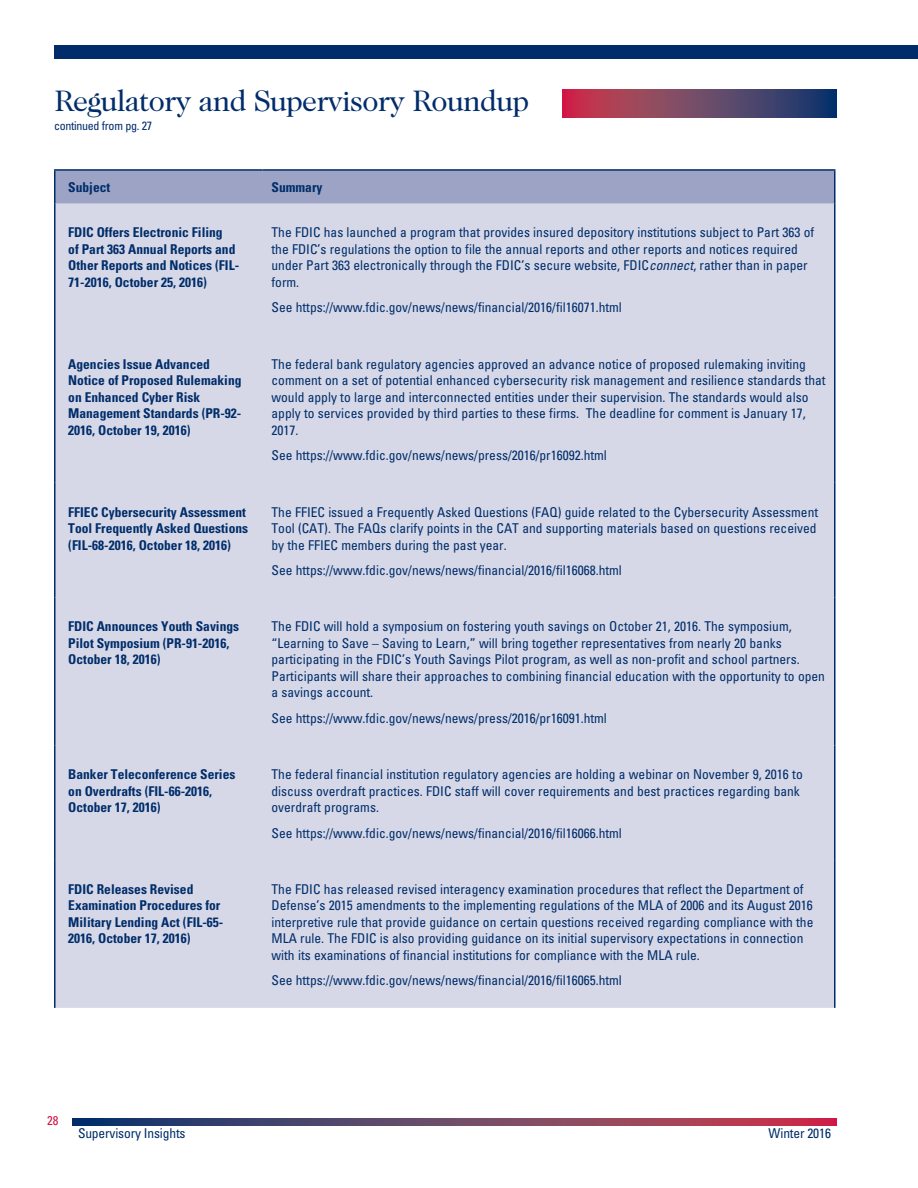
<style>
.page{position:relative;width:918px;height:1188px;background:#fff}
.page>*{position:absolute;margin:0;border:0;box-sizing:border-box;transform-origin:0 0}
.HeadA{font:30px "Caslon 224 Std";letter-spacing:-.025em;color:#002d6a}
.TableText_NoRule{font:condensed 13.5px/16.5px "Univers LT Std";color:#002d6a}
.RoundupTableBold{font:700 condensed 13.5px/16.5px "Univers LT Std";color:#002d6a}
.TableText_NoRule-2{font:700 condensed 13.5px "Univers LT Std";color:#002d6a}
.t1{font:condensed 12.75px "Univers LT Std";color:#d31245}
.t2{font:condensed 12px "Univers LT Std";letter-spacing:-.025em;color:#002d6a}
.s1{font-style:italic}
</style>
<div class="page">
<svg style="left:72px;top:1119px;width:765px;height:6px;background:#6e4162"></svg>
<svg style="left:562px;top:89px;width:275px;height:28px;background:#704062"></svg>
<div style="left:54px;top:45px;width:864px;height:13px;background:#002d6a"></div>
<div style="left:56px;top:171px;width:778px;height:33px;background:#9ca3c5"></div>
<div style="left:56px;top:204px;width:778px;height:804px;background:#d6d8e7"></div>
<hr style="left:54px;top:204px;width:2px;height:131px;background:#002d6a">
<hr style="left:834px;top:204px;width:2px;height:131px;background:#002d6a">
<hr style="left:54px;top:335px;width:2px;height:148px;background:#002d6a">
<hr style="left:834px;top:335px;width:2px;height:148px;background:#002d6a">
<hr style="left:54px;top:483px;width:2px;height:115px;background:#002d6a">
<hr style="left:834px;top:483px;width:2px;height:115px;background:#002d6a">
<hr style="left:54px;top:598px;width:2px;height:147px;background:#002d6a">
<hr style="left:834px;top:598px;width:2px;height:147px;background:#002d6a">
<hr style="left:54px;top:745px;width:2px;height:115px;background:#002d6a">
<hr style="left:834px;top:745px;width:2px;height:115px;background:#002d6a">
<hr style="left:54px;top:860px;width:2px;height:148px;background:#002d6a">
<hr style="left:834px;top:860px;width:2px;height:148px;background:#002d6a">
<hr style="left:54px;top:169px;width:208px;height:2px;background:#002d6a">
<hr style="left:54px;top:171px;width:2px;height:33px;background:#002d6a">
<hr style="left:262px;top:169px;width:574px;height:2px;background:#002d6a">
<hr style="left:834px;top:171px;width:2px;height:33px;background:#002d6a">
<p class="HeadA" style="left:54px;top:83px;width:477px">Regulatory and Supervisory Roundup</p>
<p class="t2" style="left:54px;top:119px;width:100px">continued from pg. 27</p>
<p class="RoundupTableBold" style="left:68px;top:179px;width:44px">Subject</p>
<p class="TableText_NoRule-2" style="left:272px;top:179px;width:52px">Summary</p>
<p class="RoundupTableBold" style="left:68px;top:224px;width:172px">FDIC Offers Electronic Filing<br>of Part 363 Annual Reports and<br>Other Reports and Notices (FIL-<br>71-2016, October 25, 2016)</p>
<p class="TableText_NoRule" style="left:272px;top:224px;width:544px">The FDIC has launched a program that provides insured depository institutions subject to Part 363 of the FDIC’s regulations the option to file the annual reports and other reports and notices required under Part 363 electronically through the FDIC’s secure website, FDIC<span class="s1">connect</span>, rather than in paper form.</p>
<p class="TableText_NoRule" style="left:272px;top:299px;width:352px">See https://www.fdic.gov/news/news/financial/2016/fil16071.html</p>
<p class="RoundupTableBold" style="left:68px;top:356px;width:175px">Agencies Issue Advanced<br>Notice of Proposed Rulemaking on Enhanced Cyber Risk<br>Management Standards (PR-92-<br>2016, October 19, 2016)</p>
<p class="TableText_NoRule" style="left:272px;top:356px;width:556px">The federal bank regulatory agencies approved an advance notice of proposed rulemaking inviting comment on a set of potential enhanced cybersecurity risk management and resilience standards that would apply to large and interconnected entities under their supervision. The standards would also apply to services provided by third parties to these firms. The deadline for comment is January 17, 2017.</p>
<p class="TableText_NoRule" style="left:272px;top:447px;width:337px">See https://www.fdic.gov/news/news/press/2016/pr16092.html</p>
<p class="RoundupTableBold" style="left:68px;top:503px;width:181px">FFIEC Cybersecurity Assessment<br>Tool Frequently Asked Questions (FIL-68-2016, October 18, 2016)</p>
<p class="TableText_NoRule" style="left:272px;top:503px;width:548px">The FFIEC issued a Frequently Asked Questions (FAQ) guide related to the Cybersecurity Assessment<br>Tool (CAT). The FAQs clarify points in the CAT and supporting materials based on questions received by the FFIEC members during the past year.</p>
<p class="TableText_NoRule" style="left:272px;top:562px;width:352px">See https://www.fdic.gov/news/news/financial/2016/fil16068.html</p>
<p class="RoundupTableBold" style="left:68px;top:618px;width:172px">FDIC Announces Youth Savings<br>Pilot Symposium (PR-91-2016,<br>October 18, 2016)</p>
<p class="TableText_NoRule" style="left:272px;top:618px;width:555px">The FDIC will hold a symposium on fostering youth savings on October 21, 2016. The symposium, “Learning to Save – Saving to Learn,” will bring together representatives from nearly 20 banks participating in the FDIC’s Youth Savings Pilot program, as well as non-profit and school partners.<br>Participants will share their approaches to combining financial education with the opportunity to open a savings account.</p>
<p class="TableText_NoRule" style="left:272px;top:710px;width:337px">See https://www.fdic.gov/news/news/press/2016/pr16091.html</p>
<p class="RoundupTableBold" style="left:68px;top:766px;width:169px">Banker Teleconference Series on Overdrafts (FIL-66-2016,<br>October 17, 2016)</p>
<p class="TableText_NoRule" style="left:272px;top:766px;width:533px">The federal financial institution regulatory agencies are holding a webinar on November 9, 2016 to discuss overdraft practices. FDIC staff will cover requirements and best practices regarding bank overdraft programs.</p>
<p class="TableText_NoRule" style="left:272px;top:824px;width:352px">See https://www.fdic.gov/news/news/financial/2016/fil16066.html</p>
<p class="RoundupTableBold" style="left:68px;top:881px;width:157px">FDIC Releases Revised<br>Examination Procedures for<br>Military Lending Act (FIL-65-<br>2016, October 17, 2016)</p>
<p class="TableText_NoRule" style="left:272px;top:881px;width:543px">The FDIC has released revised interagency examination procedures that reflect the Department of Defense’s 2015 amendments to the implementing regulations of the MLA of 2006 and its August 2016 interpretive rule that provide guidance on certain questions received regarding compliance with the MLA rule. The FDIC is also providing guidance on its initial supervisory expectations in connection with its examinations of financial institutions for compliance with the MLA rule.</p>
<p class="TableText_NoRule" style="left:272px;top:972px;width:352px">See https://www.fdic.gov/news/news/financial/2016/fil16065.html</p>
<p class="t1" style="left:47px;top:1113px;width:13px">28</p>
<p class="TableText_NoRule" style="left:78px;top:1125px;width:109px">Supervisory Insights</p>
<p class="TableText_NoRule" style="left:769px;top:1125px;width:64px">Winter 2016</p>
</div>
